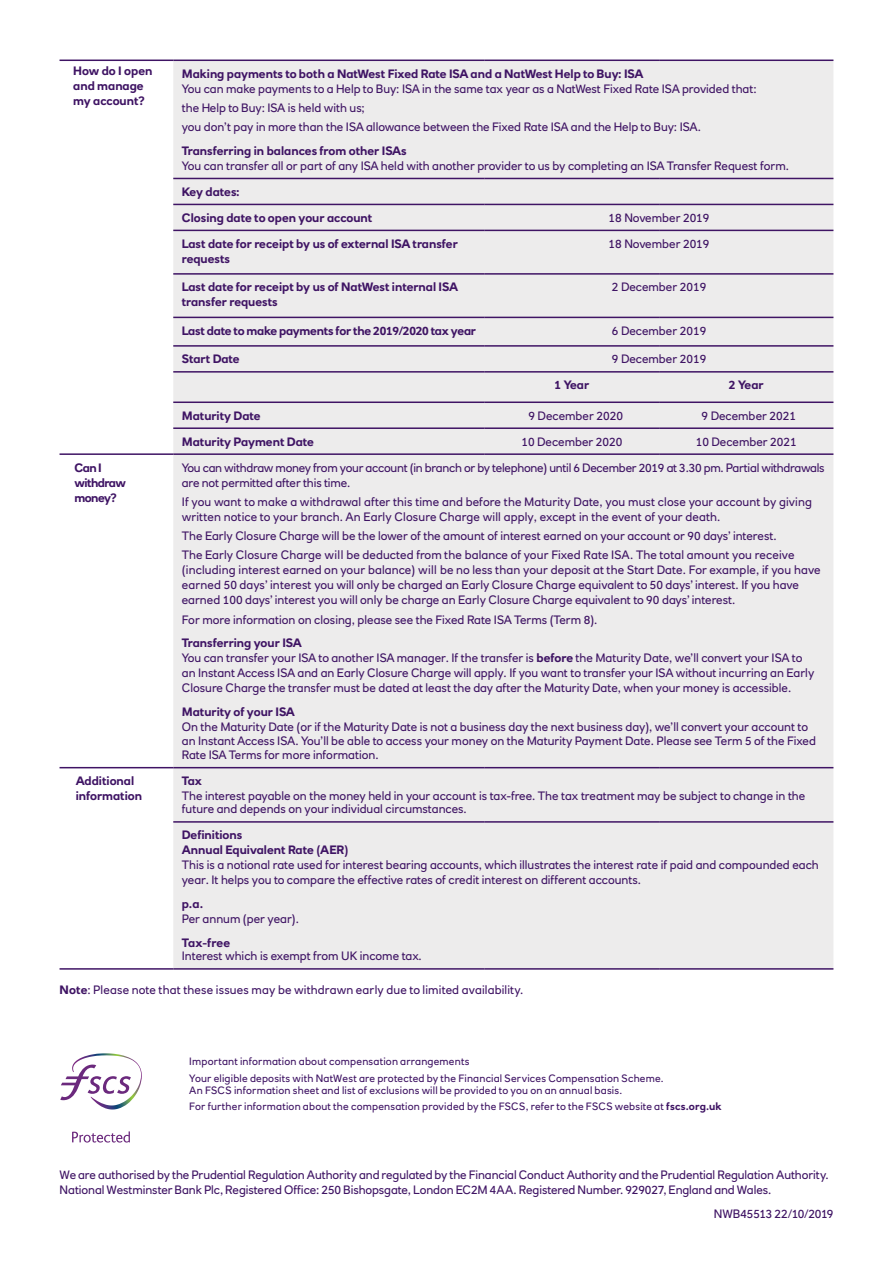
<style>
.page{position:relative;width:893px;height:1263px;background:#fff}
.page>*{position:absolute;margin:0;border:0;box-sizing:border-box;transform-origin:0 0}
.t1{font:12px/15px "RN House Sans";color:#3f1464}
.t2{font:700 12px/15px "RN House Sans";color:#3f1464}
.t3{font:12px/15px "RN House Sans";letter-spacing:-.02em;color:#3f1464}
.t4{font:700 12px "RN House Sans";letter-spacing:-.02em;color:#3f1464}
.t5{font:700 12px/15px "RN House Sans";letter-spacing:-.04em;color:#3f1464}
.t6{font:10.5px/16.2px "RN House Sans";letter-spacing:.015em;color:#3f1464}
.s1{font-weight:700}
</style>
<div class="page">
<div style="left:173px;top:61px;width:660px;height:907px;background:#edecec"></div>
<hr style="left:60px;top:60px;width:113px;height:1px;background:#3f1464">
<hr style="left:173px;top:60px;width:312px;height:1px;background:#3f1464">
<hr style="left:485px;top:60px;width:174px;height:1px;background:#3f1464">
<hr style="left:659px;top:60px;width:174px;height:1px;background:#3f1464">
<hr style="left:173px;top:178px;width:312px;height:1px;background:#3f1464">
<hr style="left:485px;top:178px;width:174px;height:1px;background:#3f1464">
<hr style="left:659px;top:178px;width:174px;height:1px;background:#3f1464">
<hr style="left:173px;top:204px;width:312px;height:1px;background:#3f1464">
<hr style="left:485px;top:204px;width:174px;height:1px;background:#3f1464">
<hr style="left:659px;top:204px;width:174px;height:1px;background:#3f1464">
<hr style="left:173px;top:230px;width:312px;height:1px;background:#3f1464">
<hr style="left:485px;top:230px;width:174px;height:1px;background:#3f1464">
<hr style="left:659px;top:230px;width:174px;height:1px;background:#3f1464">
<hr style="left:173px;top:273px;width:312px;height:2px;background:#3f1464">
<hr style="left:485px;top:273px;width:174px;height:2px;background:#3f1464">
<hr style="left:659px;top:273px;width:174px;height:2px;background:#3f1464">
<hr style="left:173px;top:317px;width:312px;height:1px;background:#3f1464">
<hr style="left:485px;top:317px;width:174px;height:1px;background:#3f1464">
<hr style="left:659px;top:317px;width:174px;height:1px;background:#3f1464">
<hr style="left:173px;top:345px;width:312px;height:2px;background:#3f1464">
<hr style="left:485px;top:345px;width:174px;height:2px;background:#3f1464">
<hr style="left:659px;top:345px;width:174px;height:2px;background:#3f1464">
<hr style="left:173px;top:371px;width:312px;height:2px;background:#3f1464">
<hr style="left:485px;top:371px;width:174px;height:2px;background:#3f1464">
<hr style="left:659px;top:371px;width:174px;height:2px;background:#3f1464">
<hr style="left:173px;top:401px;width:312px;height:2px;background:#3f1464">
<hr style="left:485px;top:401px;width:174px;height:2px;background:#3f1464">
<hr style="left:659px;top:401px;width:174px;height:2px;background:#3f1464">
<hr style="left:173px;top:427px;width:312px;height:2px;background:#3f1464">
<hr style="left:485px;top:427px;width:174px;height:2px;background:#3f1464">
<hr style="left:659px;top:427px;width:174px;height:2px;background:#3f1464">
<hr style="left:60px;top:453px;width:113px;height:2px;background:#3f1464">
<hr style="left:173px;top:453px;width:312px;height:2px;background:#3f1464">
<hr style="left:485px;top:453px;width:174px;height:2px;background:#3f1464">
<hr style="left:659px;top:453px;width:174px;height:2px;background:#3f1464">
<hr style="left:60px;top:767px;width:113px;height:1px;background:#3f1464">
<hr style="left:60px;top:968px;width:113px;height:2px;background:#3f1464">
<hr style="left:173px;top:767px;width:312px;height:1px;background:#3f1464">
<hr style="left:485px;top:767px;width:174px;height:1px;background:#3f1464">
<hr style="left:659px;top:767px;width:174px;height:1px;background:#3f1464">
<hr style="left:173px;top:821px;width:312px;height:2px;background:#3f1464">
<hr style="left:485px;top:821px;width:174px;height:2px;background:#3f1464">
<hr style="left:659px;top:821px;width:174px;height:2px;background:#3f1464">
<hr style="left:173px;top:968px;width:312px;height:2px;background:#3f1464">
<hr style="left:485px;top:968px;width:174px;height:2px;background:#3f1464">
<hr style="left:659px;top:968px;width:174px;height:2px;background:#3f1464">
<svg style="left:72px;top:1131px;width:58px;height:11px"></svg>
<svg style="left:60px;top:1053px;width:82px;height:56px"></svg>
<p class="t2" style="left:73px;top:63px;width:81px">How do I open and manage my account?</p>
<p class="t2" style="left:182px;top:66px;width:463px">Making payments to both a NatWest Fixed Rate ISA and a NatWest Help to Buy: ISA</p>
<p class="t1" style="left:182px;top:79px;width:576px;line-height:19.4px">You can make payments to a Help to Buy: ISA in the same tax year as a NatWest Fixed Rate ISA provided that: the Help to Buy: ISA is held with us;<br>you don’t pay in more than the ISA allowance between the Fixed Rate ISA and the Help to Buy: ISA.</p>
<p class="t2" style="left:182px;top:143px;width:227px">Transferring in balances from other ISAs</p>
<p class="t1" style="left:182px;top:158px;width:609px">You can transfer all or part of any ISA held with another provider to us by completing an ISA Transfer Request form.</p>
<p class="t2" style="left:182px;top:179px;width:192px;line-height:26px">Key dates:<br>Closing date to open your account</p>
<p class="t1" style="left:609px;top:210px;width:102px">18 November 2019</p>
<p class="t2" style="left:182px;top:236px;width:278px">Last date for receipt by us of external ISA transfer requests</p>
<p class="t1" style="left:609px;top:236px;width:102px">18 November 2019</p>
<p class="t2" style="left:182px;top:280px;width:278px;line-height:14.2px">Last date for receipt by us of NatWest internal ISA transfer requests</p>
<p class="t1" style="left:612px;top:279px;width:96px">2 December 2019</p>
<p class="t4" style="left:182px;top:323px;width:296px">Last date to make payments for the 2019/2020 tax year</p>
<p class="t1" style="left:612px;top:323px;width:96px">6 December 2019</p>
<p class="t2" style="left:182px;top:351px;width:59px">Start Date</p>
<p class="t1" style="left:612px;top:351px;width:96px">9 December 2019</p>
<p class="t2" style="left:555px;top:377px;width:36px">1 Year</p>
<p class="t2" style="left:729px;top:377px;width:36px">2 Year</p>
<p class="t2" style="left:182px;top:408px;width:80px">Maturity Date</p>
<p class="t1" style="left:528px;top:408px;width:96px">9 December 2020</p>
<p class="t1" style="left:702px;top:408px;width:96px">9 December 2021</p>
<p class="t2" style="left:182px;top:434px;width:134px">Maturity Payment Date</p>
<p class="t1" style="left:521px;top:434px;width:103px">10 December 2020</p>
<p class="t1" style="left:696px;top:434px;width:103px">10 December 2021</p>
<p class="t5" style="left:74px;top:460px;width:53px">Can I withdraw money?</p>
<p class="t3" style="left:182px;top:460px;width:644px">You can withdraw money from your account (in branch or by telephone) until 6 December 2019 at 3.30 pm. Partial withdrawals are not permitted after this time.</p>
<p class="t1" style="left:182px;top:494px;width:632px">If you want to make a withdrawal after this time and before the Maturity Date, you must close your account by giving written notice to your branch. An Early Closure Charge will apply, except in the event of your death.</p>
<p class="t1" style="left:182px;top:526px;width:614px;line-height:19.2px">The Early Closure Charge will be the lower of the amount of interest earned on your account or 90 days’ interest.<br>The Early Closure Charge will be deducted from the balance of your Fixed Rate ISA. The total amount you receive</p>
<p class="t1" style="left:182px;top:562px;width:640px">(including interest earned on your balance) will be no less than your deposit at the Start Date. For example, if you have earned 50 days’ interest you will only be charged an Early Closure Charge equivalent to 50 days’ interest. If you have earned 100 days’ interest you will only be charge an Early Closure Charge equivalent to 90 days’ interest.</p>
<p class="t1" style="left:182px;top:612px;width:417px">For more information on closing, please see the Fixed Rate ISA Terms (Term 8).</p>
<p class="t1" style="left:182px;top:635px;width:634px"><span class="s1">Transferring your ISA<br></span>You can transfer your ISA to another ISA manager. If the transfer is <span class="s1">before</span> the Maturity Date, we’ll convert your ISA to an Instant Access ISA and an Early Closure Charge will apply. If you want to transfer your ISA without incurring an Early Closure Charge the transfer must be dated at least the day after the Maturity Date, when your money is accessible.</p>
<p class="t2" style="left:182px;top:704px;width:115px">Maturity of your ISA</p>
<p class="t1" style="left:182px;top:719px;width:636px;line-height:14.2px">On the Maturity Date (or if the Maturity Date is not a business day the next business day), we’ll convert your account to an Instant Access ISA. You’ll be able to access your money on the Maturity Payment Date. Please see Term 5 of the Fixed<br>Rate ISA Terms for more information.</p>
<p class="t2" style="left:76px;top:773px;width:68px;line-height:14.5px">Additional information</p>
<p class="t2" style="left:182px;top:773px;width:22px">Tax</p>
<p class="t1" style="left:182px;top:788px;width:625px;line-height:13.8px">The interest payable on the money held in your account is tax-free. The tax treatment may be subject to change in the future and depends on your individual circumstances.</p>
<p class="t2" style="left:182px;top:827px;width:168px">Definitions<br>Annual Equivalent Rate (AER)</p>
<p class="t1" style="left:182px;top:858px;width:639px">This is a notional rate used for interest bearing accounts, which illustrates the interest rate if paid and compounded each year. It helps you to compare the effective rates of credit interest on different accounts.</p>
<p class="t2" style="left:182px;top:896px;width:23px">p.a.</p>
<p class="t1" style="left:182px;top:911px;width:119px">Per annum (per year).</p>
<p class="t2" style="left:182px;top:935px;width:50px">Tax-free</p>
<p class="t1" style="left:182px;top:948px;width:241px">Interest which is exempt from UK income tax.</p>
<p class="t1" style="left:60px;top:982px;width:465px"><span class="s1">Note</span>: Please note that these issues may be withdrawn early due to limited availability.</p>
<p class="t6" style="left:189px;top:1053px;width:476px">Important information about compensation arrangements<br>Your eligible deposits with NatWest are protected by the Financial Services Compensation Scheme.</p>
<p class="t6" style="left:189px;top:1082px;width:534px">An FSCS information sheet and list of exclusions will be provided to you on an annual basis.<br>For further information about the compensation provided by the FSCS, refer to the FSCS website at <span class="s1">fscs.org.uk</span></p>
<p class="t1" style="left:60px;top:1167px;width:771px">We are authorised by the Prudential Regulation Authority and regulated by the Financial Conduct Authority and the Prudential Regulation Authority.<br>National Westminster Bank Plc, Registered Office: 250 Bishopsgate, London EC2M 4AA. Registered Number. 929027, England and Wales.</p>
<p class="t1" style="left:714px;top:1206px;width:121px">NWB45513 22/10/2019</p>
</div>
